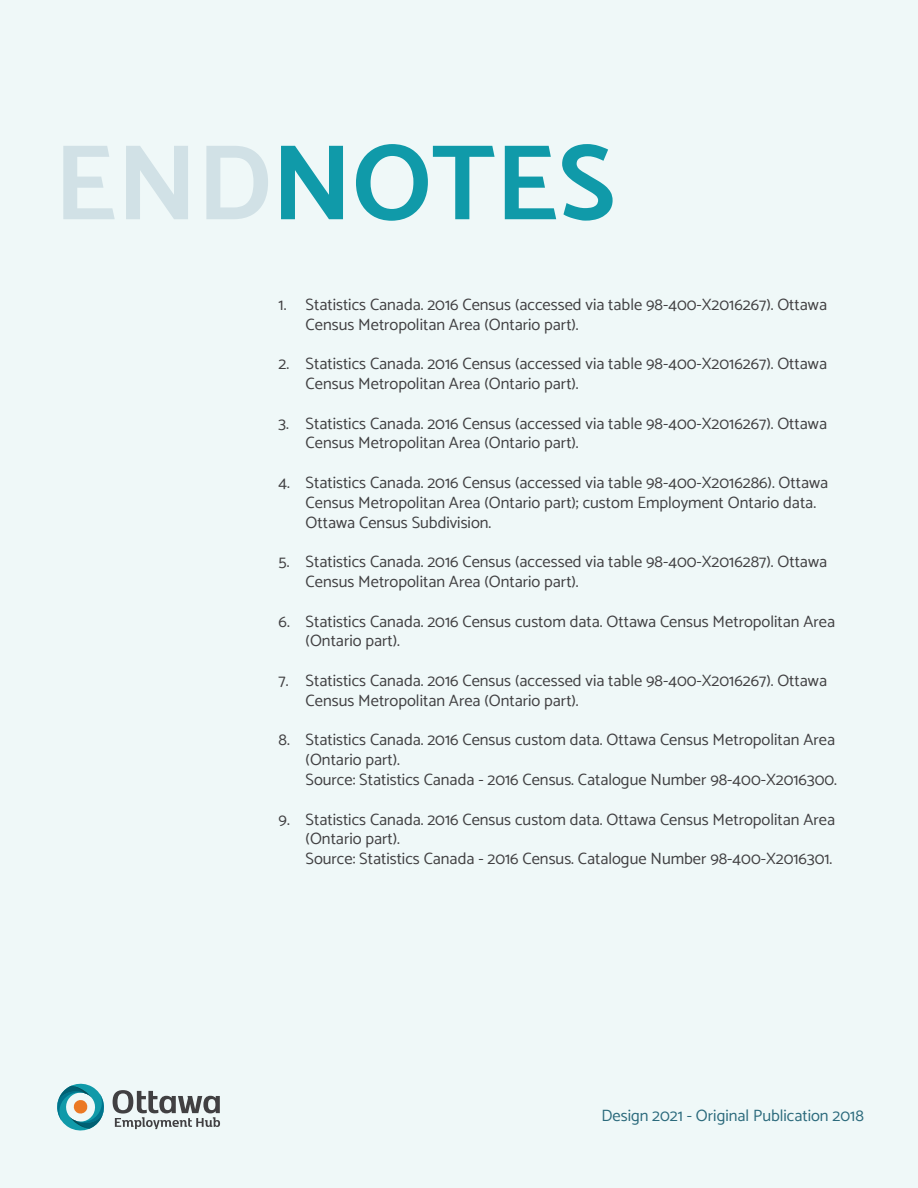
<style>
.page{position:relative;width:918px;height:1188px;background:#eff8f8}
.page>*{position:absolute;margin:0;border:0;box-sizing:border-box;transform-origin:0 0}
.t1{font:700 108px "Catamaran";color:#109aa9}
.t2{font:16.5px/19.8px "Catamaran";color:#414042}
.t3{font:16.5px "Catamaran";color:#2b6a7c}
.s1{color:#d1e1e6}
</style>
<div class="page">
<svg style="left:113px;top:1090px;width:107px;height:39px"></svg>
<svg style="left:57px;top:1083px;width:47px;height:48px"></svg>
<p class="t1" style="left:54px;top:100px;width:563px"><span class="s1">END</span>NOTES</p>
<p class="t2" style="left:306px;top:294px;width:523px;text-indent:-27px">1. Statistics Canada. 2016 Census (accessed via table 98-400-X2016267). Ottawa<br>Census Metropolitan Area (Ontario part).</p>
<p class="t2" style="left:306px;top:353px;width:523px;text-indent:-27px">2. Statistics Canada. 2016 Census (accessed via table 98-400-X2016267). Ottawa<br>Census Metropolitan Area (Ontario part).</p>
<p class="t2" style="left:306px;top:413px;width:523px;text-indent:-27px">3. Statistics Canada. 2016 Census (accessed via table 98-400-X2016267). Ottawa<br>Census Metropolitan Area (Ontario part).</p>
<p class="t2" style="left:306px;top:472px;width:524px;text-indent:-27px">4. Statistics Canada. 2016 Census (accessed via table 98-400-X2016286). Ottawa<br>Census Metropolitan Area (Ontario part); custom Employment Ontario data.<br>Ottawa Census Subdivision.</p>
<p class="t2" style="left:306px;top:551px;width:523px;text-indent:-27px">5. Statistics Canada. 2016 Census (accessed via table 98-400-X2016287). Ottawa<br>Census Metropolitan Area (Ontario part).</p>
<p class="t2" style="left:306px;top:611px;width:531px;text-indent:-27px">6. Statistics Canada. 2016 Census custom data. Ottawa Census Metropolitan Area (Ontario part).</p>
<p class="t2" style="left:306px;top:670px;width:523px;text-indent:-27px">7. Statistics Canada. 2016 Census (accessed via table 98-400-X2016267). Ottawa<br>Census Metropolitan Area (Ontario part).</p>
<p class="t2" style="left:306px;top:729px;width:531px;text-indent:-27px">8. Statistics Canada. 2016 Census custom data. Ottawa Census Metropolitan Area (Ontario part).</p>
<p class="t2" style="left:306px;top:769px;width:533px">Source: Statistics Canada - 2016 Census. Catalogue Number 98-400-X2016300.</p>
<p class="t2" style="left:306px;top:809px;width:531px;text-indent:-27px">9. Statistics Canada. 2016 Census custom data. Ottawa Census Metropolitan Area (Ontario part).</p>
<p class="t2" style="left:306px;top:848px;width:528px">Source: Statistics Canada - 2016 Census. Catalogue Number 98-400-X2016301.</p>
<p class="t3" style="left:601px;top:1103px;width:264px">Design 2021 - Original Publication 2018</p>
</div>
